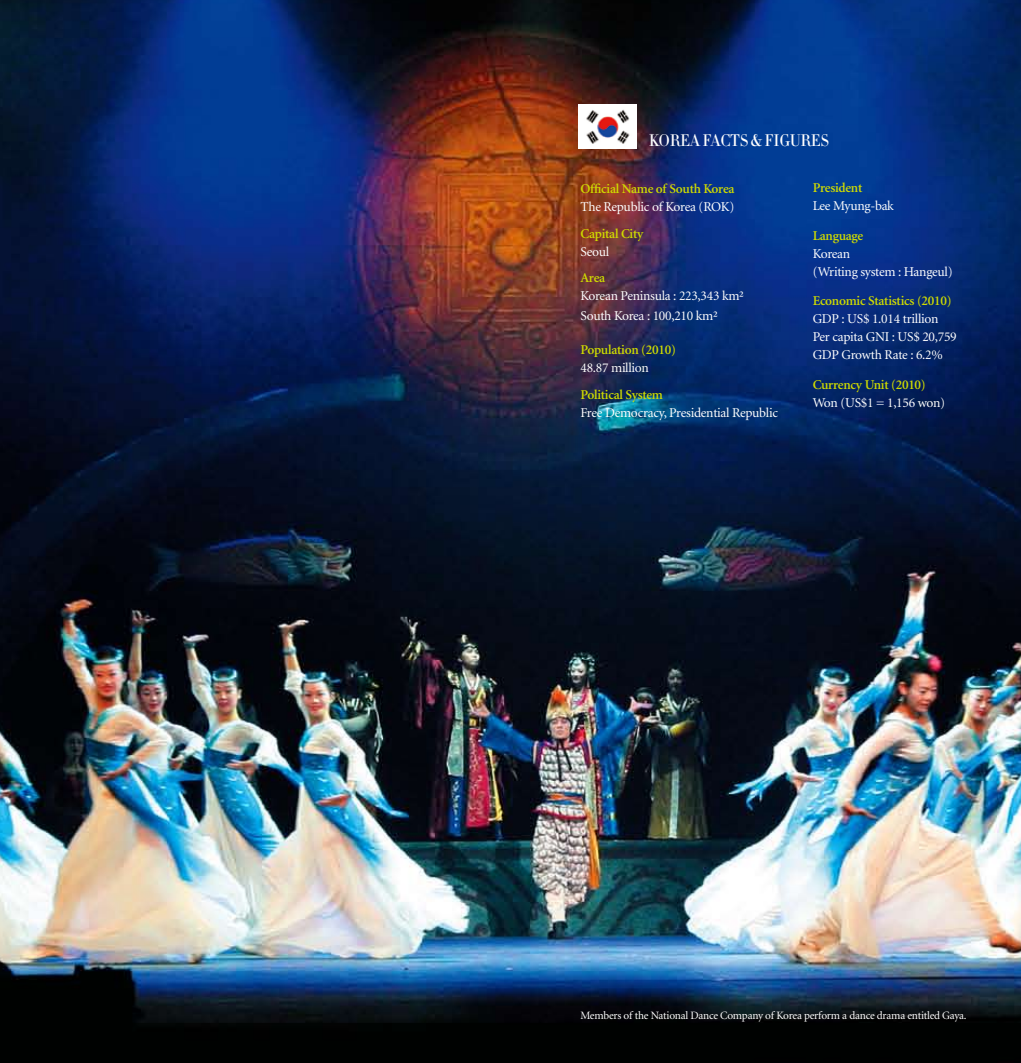
<style>
.page{position:relative;width:1021px;height:1063px;background:#fff}
.page>*{position:absolute;margin:0;border:0;box-sizing:border-box;transform-origin:0 0}
.t1{font:16.5px "Didot HTF L06 Light";letter-spacing:-.02em;color:#fff}
.t2{font:13.5px/18px "Minion";letter-spacing:-.02em;color:#fff}
.t3{font:600 13.5px "Minion";letter-spacing:-.02em;color:#cfdb00}
.t4{font:11.25px "Minion";letter-spacing:-.02em;color:#fff}
</style>
<div class="page">
<img style="left:0;top:0;width:1020px;height:1063px">
<img style="left:578px;top:105px;width:59px;height:44px">
<p class="t1" style="left:648px;top:131px;width:182px">KOREA FACTS &amp; FIGURES</p>
<p class="t3" style="left:580px;top:182px;width:156px">Official Name of South Korea</p>
<p class="t2" style="left:580px;top:198px;width:156px">The Republic of Korea (ROK)</p>
<p class="t3" style="left:580px;top:226px;width:65px">Capital City</p>
<p class="t2" style="left:580px;top:243px;width:30px">Seoul</p>
<p class="t3" style="left:580px;top:271px;width:26px">Area</p>
<p class="t2" style="left:580px;top:286px;width:165px;line-height:19.6px">Korean Peninsula : 223,343 km²<br>South Korea : 100,210 km²</p>
<p class="t3" style="left:580px;top:343px;width:97px">Population (2010)</p>
<p class="t2" style="left:580px;top:359px;width:70px">48.87 million</p>
<p class="t3" style="left:580px;top:387px;width:84px">Political System</p>
<p class="t2" style="left:580px;top:404px;width:199px">Free Democracy, Presidential Republic</p>
<p class="t3" style="left:812px;top:181px;width:51px">President</p>
<p class="t2" style="left:812px;top:197px;width:83px">Lee Myung-bak</p>
<p class="t3" style="left:812px;top:229px;width:52px">Language</p>
<p class="t2" style="left:812px;top:245px;width:141px">Korean<br>(Writing system : Hangeul)</p>
<p class="t3" style="left:812px;top:294px;width:140px">Economic Statistics (2010)</p>
<p class="t2" style="left:812px;top:310px;width:145px">GDP : US$ 1.014 trillion<br>Per capita GNI : US$ 20,759<br>GDP Growth Rate : 6.2%</p>
<p class="t3" style="left:812px;top:377px;width:114px">Currency Unit (2010)</p>
<p class="t2" style="left:812px;top:394px;width:134px">Won (US$1 = 1,156 won)</p>
<p class="t4" style="left:580px;top:1010px;width:387px">Members of the National Dance Company of Korea perform a dance drama entitled Gaya.</p>
</div>
